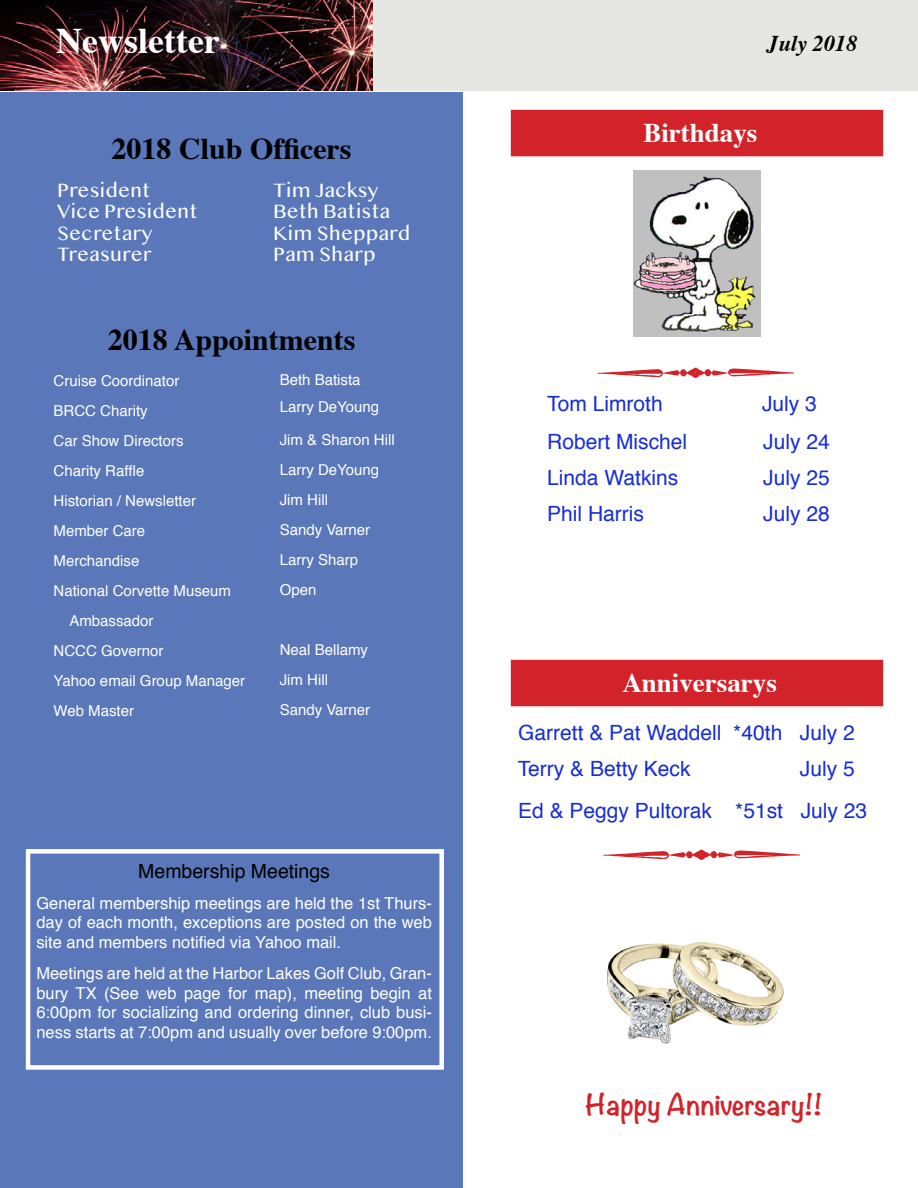
<style>
.page{position:relative;width:918px;height:1188px;background:#fff}
.page>*{position:absolute;margin:0;border:0;box-sizing:border-box;transform-origin:0 0}
.t1{font:52.5px "oldfoundryprintstfb";color:#d2232a}
.t2{font:700 36px "Times";color:#fff}
.t3{font:700 30px "Times";color:#000}
.t4{font:700 27px "Times";color:#fff}
.t5{font:700 26.4px "Noteworthy";color:#d2232a}
.t6{font:italic 700 22.5px "Times";color:#000}
.t7{font:21px/36px "Helvetica";color:#172dd5}
.t8{font:19.5px "Helvetica";color:#000}
.t9{font:18px "Bangla MN";color:#fff}
.t10{font:16.5px/19.8px "Helvetica";color:#fff;text-align:justify}
.t11{font:15px/30px "Helvetica";color:#fff}
</style>
<div class="page">
<div style="left:0;top:0;width:918px;height:91px;background:#e6e6e2"></div>
<img style="left:0;top:0;width:372px;height:90px">
<div style="left:0;top:93px;width:462px;height:1095px;background:#5a77ba"></div>
<div style="left:26px;top:849px;width:418px;height:221px;border:4px solid #fff"></div>
<div style="left:512px;top:661px;width:370px;height:44px;background:#d2232a"></div>
<div style="left:511px;top:660px;width:372px;height:46px;border:3px solid #d2232a"></div>
<div style="left:512px;top:111px;width:370px;height:44px;background:#d2232a"></div>
<div style="left:511px;top:110px;width:372px;height:46px;border:3px solid #d2232a"></div>
<img style="left:634px;top:171px;width:126px;height:166px">
<img style="left:607px;top:942px;width:177px;height:102px">
<h2 class="t2" style="left:56px;top:6px;width:165px">Newsletter</h2>
<h3 class="t6" style="left:767px;top:22px;width:92px">July 2018</h3>
<h3 class="t3" style="left:112px;top:120px;width:242px">2018 Club Officers</h3>
<p class="t9" style="left:57px;top:178px;width:95px">President</p>
<p class="t9" style="left:273px;top:178px;width:107px">Tim Jacksy</p>
<p class="t9" style="left:57px;top:199px;width:142px">Vice President</p>
<p class="t9" style="left:273px;top:199px;width:119px">Beth Batista</p>
<p class="t9" style="left:57px;top:221px;width:97px">Secretary</p>
<p class="t9" style="left:273px;top:221px;width:139px">Kim Sheppard</p>
<p class="t9" style="left:57px;top:242px;width:96px">Treasurer</p>
<p class="t9" style="left:273px;top:242px;width:104px">Pam Sharp</p>
<h3 class="t3" style="left:108px;top:311px;width:249px">2018 Appointments</h3>
<p class="t11" style="left:280px;top:367px;width:101px;line-height:27px">Beth Batista<br>Larry DeYoung</p>
<p class="t11" style="left:280px;top:425px;width:117px">Jim &amp; Sharon Hill<br>Larry DeYoung<br>Jim Hill<br>Sandy Varner<br>Larry Sharp<br>Open</p>
<p class="t11" style="left:54px;top:366px;width:127px">Cruise Coordinator</p>
<p class="t11" style="left:54px;top:396px;width:96px">BRCC Charity</p>
<p class="t11" style="left:54px;top:426px;width:132px">Car Show Directors</p>
<p class="t11" style="left:54px;top:456px;width:92px">Charity Raffle</p>
<p class="t11" style="left:54px;top:486px;width:144px">Historian / Newsletter</p>
<p class="t11" style="left:54px;top:516px;width:93px">Member Care</p>
<p class="t11" style="left:54px;top:546px;width:87px">Merchandise</p>
<p class="t11" style="left:54px;top:576px;width:179px">National Corvette Museum</p>
<p class="t11" style="left:69px;top:606px;width:86px">Ambassador</p>
<p class="t11" style="left:54px;top:636px;width:112px">NCCC Governor</p>
<p class="t11" style="left:54px;top:666px;width:193px">Yahoo email Group Manager</p>
<p class="t11" style="left:54px;top:696px;width:82px">Web Master</p>
<p class="t11" style="left:280px;top:635px;width:92px">Neal Bellamy<br>Jim Hill<br>Sandy Varner</p>
<p class="t8" style="left:138px;top:856px;width:193px">Membership Meetings</p>
<p class="t10" style="left:36px;top:893px;width:397px">General membership meetings are held the 1st Thurs&shy;day of each month, exceptions are posted on the web site and members notified via Yahoo mail.</p>
<p class="t10" style="left:36px;top:964px;width:397px">Meetings are held at the Harbor Lakes Golf Club, Gran&shy;bury TX (See web page for map), meeting begin at 6:00pm for socializing and ordering dinner, club busi&shy;ness starts at 7:00pm and usually over before 9:00pm.</p>
<h3 class="t4" style="left:643px;top:107px;width:116px">Birthdays</h3>
<h1 class="t1" style="left:597px;top:334px;width:201px">F</h1>
<p class="t7" style="left:547px;top:387px;width:117px">Tom Limroth</p>
<p class="t7" style="left:762px;top:387px;width:56px">July 3</p>
<p class="t7" style="left:547px;top:424px;width:142px">Robert Mischel</p>
<p class="t7" style="left:763px;top:424px;width:68px">July 24</p>
<p class="t7" style="left:547px;top:460px;width:133px">Linda Watkins</p>
<p class="t7" style="left:763px;top:460px;width:68px">July 25</p>
<p class="t7" style="left:547px;top:496px;width:98px">Phil Harris</p>
<p class="t7" style="left:763px;top:496px;width:68px">July 28</p>
<h3 class="t4" style="left:622px;top:657px;width:156px">Anniversarys</h3>
<p class="t7" style="left:518px;top:715px;width:338px">Garrett &amp; Pat Waddell *40th July 2<br>Terry &amp; Betty Keck</p>
<p class="t7" style="left:518px;top:748px;width:351px;line-height:42px;text-indent:282px">July 5<br>Ed &amp; Peggy Pultorak *51st July 23</p>
<h1 class="t1" style="left:603px;top:816px;width:201px">F</h1>
<h3 class="t5" style="left:585px;top:1081px;width:239px">Happy Anniversary!!</h3>
</div>
